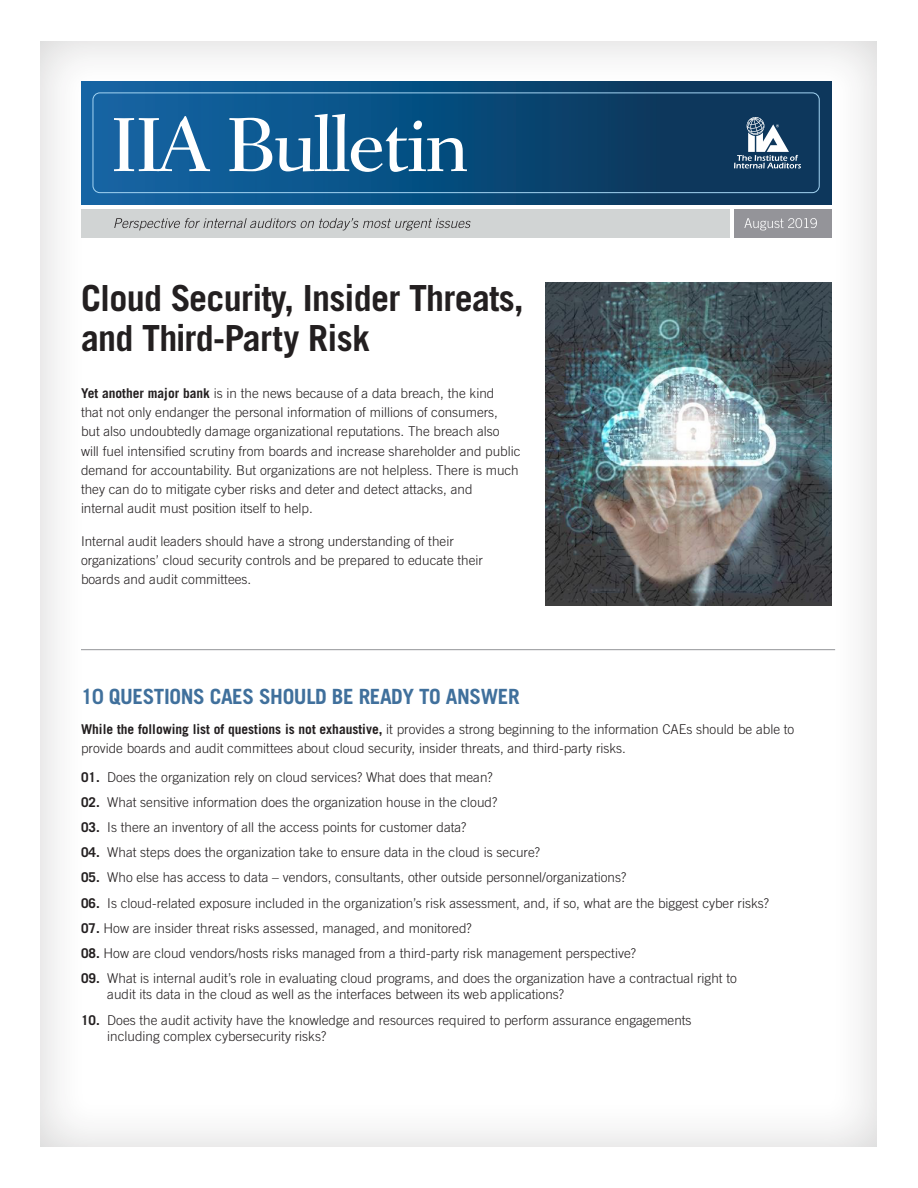
<style>
.page{position:relative;width:918px;height:1188px;background:#fff}
.page>*{position:absolute;margin:0;border:0;box-sizing:border-box;transform-origin:0 0}
.t1{font:700 36px/40.2px "Trade Gothic";letter-spacing:-.02em;color:#231f20}
.t2{font:700 21px "Trade Gothic";letter-spacing:-.02em;color:#40709c}
.t3{font:300 13.5px/19.2px "Trade Gothic";color:#231f20}
.s1{font-weight:700}
</style>
<div class="page">
<div style="left:40px;top:40px;width:838px;height:1108px;background:#231f20;opacity:.2"></div>
<div style="left:81px;top:81px;width:750px;height:124px;background:linear-gradient(to right,#1067a7,#0a3051)"></div>
<svg style="left:114px;top:116px;width:96px;height:55px"></svg>
<svg style="left:229px;top:114px;width:238px;height:58px"></svg>
<div style="left:81px;top:209px;width:649px;height:28px;background:#d1d4d4"></div>
<div style="left:734px;top:209px;width:97px;height:28px;background:#949499"></div>
<div style="left:93px;top:93px;width:727px;height:100px;border:1px solid #a3d4f2;border-radius:7px"></div>
<svg style="left:114px;top:218px;width:357px;height:12px"></svg>
<svg style="left:744px;top:218px;width:73px;height:12px"></svg>
<svg style="left:734px;top:117px;width:67px;height:51px"></svg>
<img style="left:546px;top:283px;width:285px;height:323px">
<hr style="left:81px;top:649px;width:754px;height:1px;background:#939598">
<p class="t1" style="left:81px;top:277px;width:444px">Cloud Security, Insider Threats, and Third-Party Risk</p>
<p class="t3" style="left:81px;top:383px;width:441px"><span class="s1">Yet another major bank</span> is in the news because of a data breach, the kind<br>that not only endanger the personal information of millions of consumers,<br>but also undoubtedly damage organizational reputations. The breach also will fuel intensified scrutiny from boards and increase shareholder and public demand for accountability. But organizations are not helpless. There is much they can do to mitigate cyber risks and deter and detect attacks, and<br>internal audit must position itself to help.</p>
<p class="t3" style="left:81px;top:531px;width:404px">Internal audit leaders should have a strong understanding of their organizations’ cloud security controls and be prepared to educate their boards and audit committees.</p>
<p class="t2" style="left:81px;top:684px;width:440px">10 QUESTIONS CAES SHOULD BE READY TO ANSWER</p>
<p class="t3" style="left:81px;top:720px;width:715px"><span class="s1">While the following list of questions is not exhaustive,</span> it provides a strong beginning to the information CAEs should be able to provide boards and audit committees about cloud security, insider threats, and third-party risks.</p>
<p class="t3" style="left:81px;top:767px;width:413px"><span class="s1">01.</span> Does the organization rely on cloud services? What does that mean?</p>
<p class="t3" style="left:81px;top:792px;width:418px"><span class="s1">02.</span> What sensitive information does the organization house in the cloud?</p>
<p class="t3" style="left:81px;top:817px;width:387px"><span class="s1">03.</span> Is there an inventory of all the access points for customer data?</p>
<p class="t3" style="left:81px;top:843px;width:461px"><span class="s1">04.</span> What steps does the organization take to ensure data in the cloud is secure?</p>
<p class="t3" style="left:81px;top:868px;width:547px"><span class="s1">05.</span> Who else has access to data – vendors, consultants, other outside personnel/organizations?</p>
<p class="t3" style="left:81px;top:893px;width:690px"><span class="s1">06.</span> Is cloud-related exposure included in the organization’s risk assessment, and, if so, what are the biggest cyber risks?</p>
<p class="t3" style="left:81px;top:918px;width:392px"><span class="s1">07.</span> How are insider threat risks assessed, managed, and monitored?</p>
<p class="t3" style="left:81px;top:943px;width:557px"><span class="s1">08.</span> How are cloud vendors/hosts risks managed from a third-party risk management perspective?</p>
<p class="t3" style="left:107px;top:970px;width:631px;line-height:16.2px;text-indent:-26px"><span class="s1">09.</span> What is internal audit’s role in evaluating cloud programs, and does the organization have a contractual right to audit its data in the cloud as well as the interfaces between its web applications?</p>
<p class="t3" style="left:107px;top:1012px;width:586px;line-height:16.2px;text-indent:-26px"><span class="s1">10.</span> Does the audit activity have the knowledge and resources required to perform assurance engagements including complex cybersecurity risks?</p>
</div>
